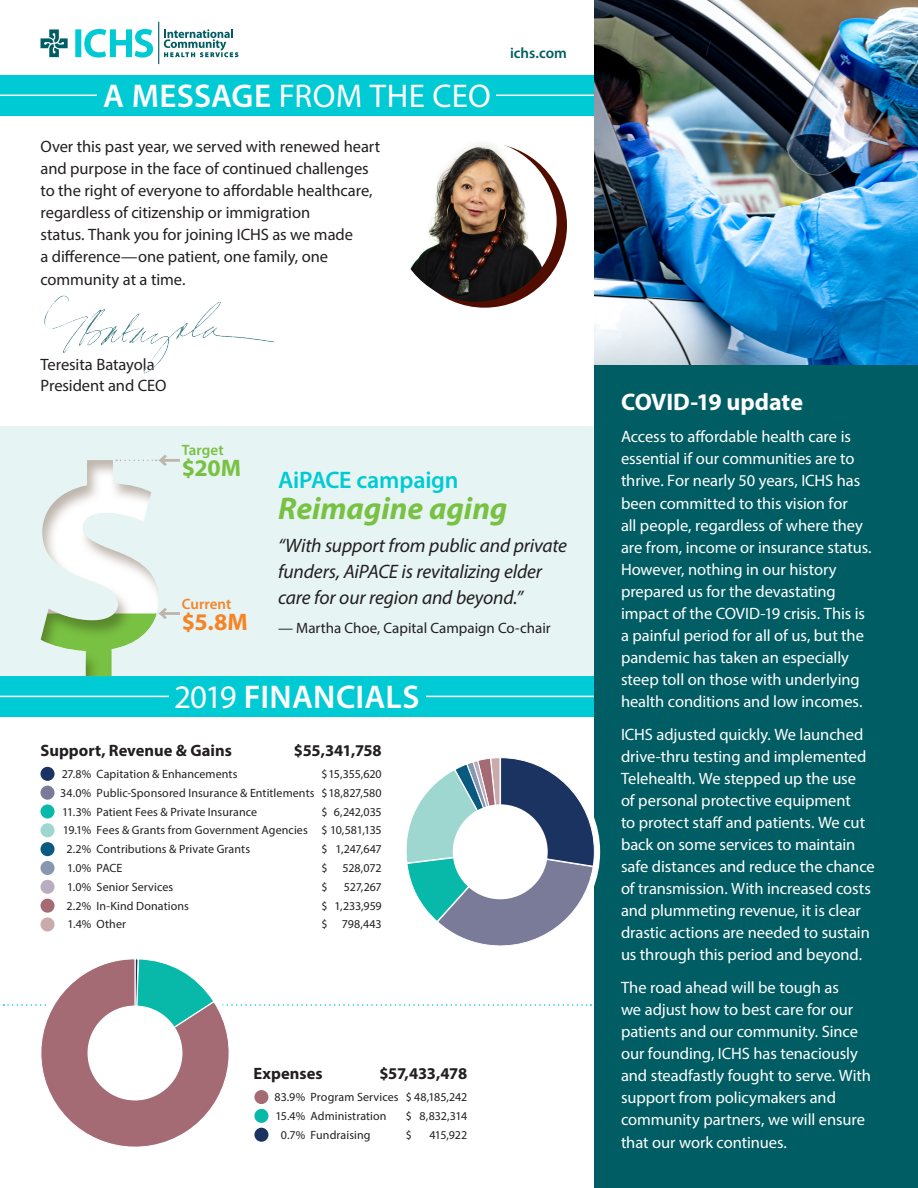
<style>
.page{position:relative;width:918px;height:1188px;background:#fff}
.page>*{position:absolute;margin:0;border:0;box-sizing:border-box;transform-origin:0 0}
.headline_2{font:33px "Myriad Pro";letter-spacing:.01em;color:#fff}
.headline_2-2{font:600 33px "Myriad Pro";letter-spacing:.005em;color:#fff}
.aipace_headline{font:italic 700 31.5px "Myriad Pro";color:#79c142}
.body_3{font:700 24px "Myriad Pro";letter-spacing:-.005em;color:#fff}
.aipace_subhead{font:600 24px "Myriad Pro";letter-spacing:-.01em;color:#00cad4}
.P1_body_1_center{font:700 24px "Myriad Pro";color:#f58427}
.P1_body_1_center-2{font:700 24px "Myriad Pro";color:#79c142}
.aipace_text{font:italic 19.5px/26px "Myriad Pro";letter-spacing:-.01em;color:#231f20}
.body_3-2{font:16.5px/22px "Myriad Pro";letter-spacing:-.005em;color:#fff}
.body_1_left{font:16.5px/22px "Myriad Pro";letter-spacing:-.005em;color:#231f20}
.fiscal_headline{font:700 16.5px "Myriad Pro";color:#231f20}
.aipace_name{font:15px "Myriad Pro";color:#231f20}
.P1_body_1_center-3{font:600 15px "Myriad Pro";color:#005d63}
.P1_body_1_center-4{font:600 15px "Myriad Pro";color:#f58427}
.P1_body_1_center-5{font:600 15px "Myriad Pro";letter-spacing:.005em;color:#79c142}
.fiscal_highlights{font:12px "Myriad Pro";letter-spacing:.005em;color:#231f20}
.fiscal_highlights_nu{font:12px "Myriad Pro";letter-spacing:-.015em;color:#231f20}
.s1{font-weight:600}
.s2{font-weight:400}
</style>
<div class="page">
<div style="left:0;top:676px;width:594px;height:41px;background:#00cad4"></div>
<hr style="left:0;top:696px;width:594px;height:1px;background:#fff">
<div style="left:169px;top:683px;width:256px;height:25px;background:#00cad4"></div>
<div style="left:0;top:75px;width:594px;height:41px;background:#00cad4"></div>
<hr style="left:0;top:95px;width:594px;height:1px;background:#fff">
<div style="left:98px;top:82px;width:398px;height:25px;background:#00cad4"></div>
<div style="left:0;top:427px;width:594px;height:249px;background:#e6f4f4"></div>
<div style="left:594px;top:0;width:324px;height:1188px;background:#005d63"></div>
<svg style="left:75px;top:29px;width:78px;height:29px"></svg>
<svg style="left:164px;top:29px;width:74px;height:28px"></svg>
<hr style="left:158px;top:22px;width:1px;height:42px;background:#005d63">
<svg style="left:41px;top:29px;width:27px;height:28px"></svg>
<div style="left:402px;top:143px;width:165px;height:165px;background:#510d00;border-radius:50%"></div>
<img style="left:395px;top:140px;width:162px;height:162px;border-radius:81px">
<img style="left:44px;top:295px;width:230px;height:79px">
<svg style="left:3px;top:757px;width:592px;height:390px"></svg>
<div style="left:88px;top:1006px;width:94px;height:94px;background:#fff;border-radius:50%"></div>
<div style="left:41px;top:767px;width:14px;height:14px;background:#1a3361;border-radius:50%"></div>
<div style="left:41px;top:786px;width:14px;height:14px;background:#7a7b99;border-radius:50%"></div>
<div style="left:41px;top:804px;width:14px;height:15px;background:#08b9a9;border-radius:50%"></div>
<div style="left:41px;top:823px;width:14px;height:14px;background:#9ed7d0;border-radius:50%"></div>
<div style="left:41px;top:842px;width:14px;height:14px;background:#095a80;border-radius:50%"></div>
<div style="left:41px;top:861px;width:14px;height:14px;background:#8797b0;border-radius:50%"></div>
<div style="left:41px;top:880px;width:14px;height:14px;background:#b9aebe;border-radius:50%"></div>
<div style="left:41px;top:899px;width:14px;height:14px;background:#a46b74;border-radius:50%"></div>
<div style="left:41px;top:917px;width:14px;height:15px;background:#cbaaac;border-radius:50%"></div>
<div style="left:254px;top:1090px;width:14px;height:14px;background:#a46b74;border-radius:50%"></div>
<div style="left:254px;top:1109px;width:14px;height:14px;background:#08b9a9;border-radius:50%"></div>
<div style="left:254px;top:1128px;width:14px;height:14px;background:#1a3361;border-radius:50%"></div>
<img style="left:594px;top:0;width:324px;height:364px">
<svg style="left:160px;top:455px;width:20px;height:164px"></svg>
<svg style="left:40px;top:459px;width:120px;height:217px"></svg>
<p class="headline_2" style="left:103px;top:75px;width:389px"><span class="s1">A MESSAGE</span> FROM THE CEO</p>
<p class="body_1_left" style="left:40px;top:135px;width:341px">Over this past year, we served with renewed heart and purpose in the face of continued challenges to the right of everyone to affordable healthcare, regardless of citizenship or immigration<br>status. Thank you for joining ICHS as we made<br>a difference—one patient, one family, one community at a time.</p>
<p class="P1_body_1_center-3" style="left:510px;top:43px;width:58px">ichs.com</p>
<p class="body_1_left" style="left:40px;top:353px;width:116px">Teresita Batayola</p>
<p class="body_1_left" style="left:40px;top:374px;width:128px">President and CEO</p>
<p class="P1_body_1_center-5" style="left:182px;top:441px;width:43px">Target</p>
<p class="P1_body_1_center-2" style="left:182px;top:453px;width:61px">$20M</p>
<p class="P1_body_1_center-4" style="left:182px;top:594px;width:51px">Current</p>
<p class="P1_body_1_center" style="left:182px;top:606px;width:67px">$5.8M</p>
<p class="aipace_subhead" style="left:278px;top:465px;width:182px">AiPACE campaign</p>
<p class="aipace_headline" style="left:278px;top:488px;width:231px">Reimagine aging</p>
<p class="aipace_text" style="left:278px;top:532px;width:290px">“With support from public and private funders, AiPACE is revitalizing elder care for our region and beyond.”</p>
<p class="aipace_name" style="left:278px;top:619px;width:274px">— Martha Choe, Capital Campaign Co-chair</p>
<p class="headline_2-2" style="left:174px;top:676px;width:247px"><span class="s2">2019</span> FINANCIALS</p>
<p class="fiscal_headline" style="left:40px;top:740px;width:193px">Support, Revenue &amp; Gains</p>
<p class="fiscal_headline" style="left:294px;top:740px;width:89px">$55,341,758</p>
<p class="fiscal_highlights" style="left:62px;top:767px;width:177px">27.8% Capitation &amp; Enhancements</p>
<p class="fiscal_highlights" style="left:97px;top:785px;width:219px">Public-Sponsored Insurance &amp; Entitlements</p>
<p class="fiscal_highlights" style="left:62px;top:804px;width:197px">11.3% Patient Fees &amp; Private Insurance</p>
<p class="fiscal_highlights" style="left:97px;top:823px;width:213px">Fees &amp; Grants from Government Agencies</p>
<p class="fiscal_highlights" style="left:97px;top:842px;width:155px">Contributions &amp; Private Grants</p>
<p class="fiscal_highlights" style="left:67px;top:861px;width:57px">1.0% PACE</p>
<p class="fiscal_highlights" style="left:67px;top:879px;width:108px">1.0% Senior Services</p>
<p class="fiscal_highlights" style="left:97px;top:898px;width:94px">In-Kind Donations</p>
<p class="fiscal_highlights" style="left:67px;top:917px;width:60px">1.4% Other</p>
<p class="fiscal_highlights_nu" style="left:60px;top:785px;width:32px">34.0%</p>
<p class="fiscal_highlights_nu" style="left:63px;top:823px;width:30px">19.1%</p>
<p class="fiscal_highlights_nu" style="left:66px;top:842px;width:26px">2.2%</p>
<p class="fiscal_highlights_nu" style="left:66px;top:898px;width:26px">2.2%</p>
<p class="fiscal_highlights_nu" style="left:322px;top:767px;width:62px">$15,355,620</p>
<p class="fiscal_highlights_nu" style="left:322px;top:785px;width:62px">$18,827,580</p>
<p class="fiscal_highlights_nu" style="left:334px;top:804px;width:49px">6,242,035</p>
<p class="fiscal_highlights_nu" style="left:322px;top:823px;width:62px">$ 10,581,135</p>
<p class="fiscal_highlights_nu" style="left:335px;top:842px;width:48px">1,247,647</p>
<p class="fiscal_highlights_nu" style="left:343px;top:861px;width:41px">528,072</p>
<p class="fiscal_highlights_nu" style="left:344px;top:879px;width:39px">527,267</p>
<p class="fiscal_highlights_nu" style="left:335px;top:898px;width:49px">1,233,959</p>
<p class="fiscal_highlights_nu" style="left:342px;top:917px;width:41px">798,443</p>
<p class="fiscal_highlights_nu" style="left:322px;top:804px;width:8px">$</p>
<p class="fiscal_highlights_nu" style="left:322px;top:842px;width:8px">$</p>
<p class="fiscal_highlights_nu" style="left:322px;top:861px;width:8px">$</p>
<p class="fiscal_highlights_nu" style="left:322px;top:879px;width:8px">$</p>
<p class="fiscal_highlights_nu" style="left:322px;top:898px;width:8px">$</p>
<p class="fiscal_highlights_nu" style="left:322px;top:917px;width:8px">$</p>
<p class="fiscal_headline" style="left:253px;top:1063px;width:71px">Expenses</p>
<p class="fiscal_headline" style="left:379px;top:1063px;width:89px">$57,433,478</p>
<p class="fiscal_highlights" style="left:311px;top:1090px;width:90px">Program Services</p>
<p class="fiscal_highlights" style="left:311px;top:1109px;width:77px">Administration</p>
<p class="fiscal_highlights" style="left:311px;top:1127px;width:61px">Fundraising</p>
<p class="fiscal_highlights_nu" style="left:275px;top:1090px;width:32px">83.9%</p>
<p class="fiscal_highlights_nu" style="left:275px;top:1109px;width:31px">15.4%</p>
<p class="fiscal_highlights_nu" style="left:281px;top:1127px;width:26px">0.7%</p>
<p class="fiscal_highlights_nu" style="left:406px;top:1090px;width:63px">$ 48,185,242</p>
<p class="fiscal_highlights_nu" style="left:420px;top:1109px;width:49px">8,832,314</p>
<p class="fiscal_highlights_nu" style="left:429px;top:1127px;width:39px">415,922</p>
<p class="fiscal_highlights_nu" style="left:406px;top:1109px;width:8px">$</p>
<p class="fiscal_highlights_nu" style="left:406px;top:1127px;width:8px">$</p>
<p class="body_3" style="left:621px;top:386px;width:184px">COVID-19 update</p>
<p class="body_3-2" style="left:621px;top:426px;width:252px">Access to affordable health care is essential if our communities are to thrive. For nearly 50 years, ICHS has been committed to this vision for<br>all people, regardless of where they are from, income or insurance status.<br>However, nothing in our history prepared us for the devastating impact of the COVID-19 crisis. This is a painful period for all of us, but the pandemic has taken an especially steep toll on those with underlying health conditions and low incomes.</p>
<p class="body_3-2" style="left:621px;top:723px;width:255px">ICHS adjusted quickly. We launched drive-thru testing and implemented Telehealth. We stepped up the use<br>of personal protective equipment<br>to protect staff and patients. We cut back on some services to maintain safe distances and reduce the chance of transmission. With increased costs and plummeting revenue, it is clear drastic actions are needed to sustain us through this period and beyond.</p>
<p class="body_3-2" style="left:621px;top:976px;width:252px">The road ahead will be tough as<br>we adjust how to best care for our patients and our community. Since our founding, ICHS has tenaciously and steadfastly fought to serve. With support from policymakers and community partners, we will ensure that our work continues.</p>
</div>
